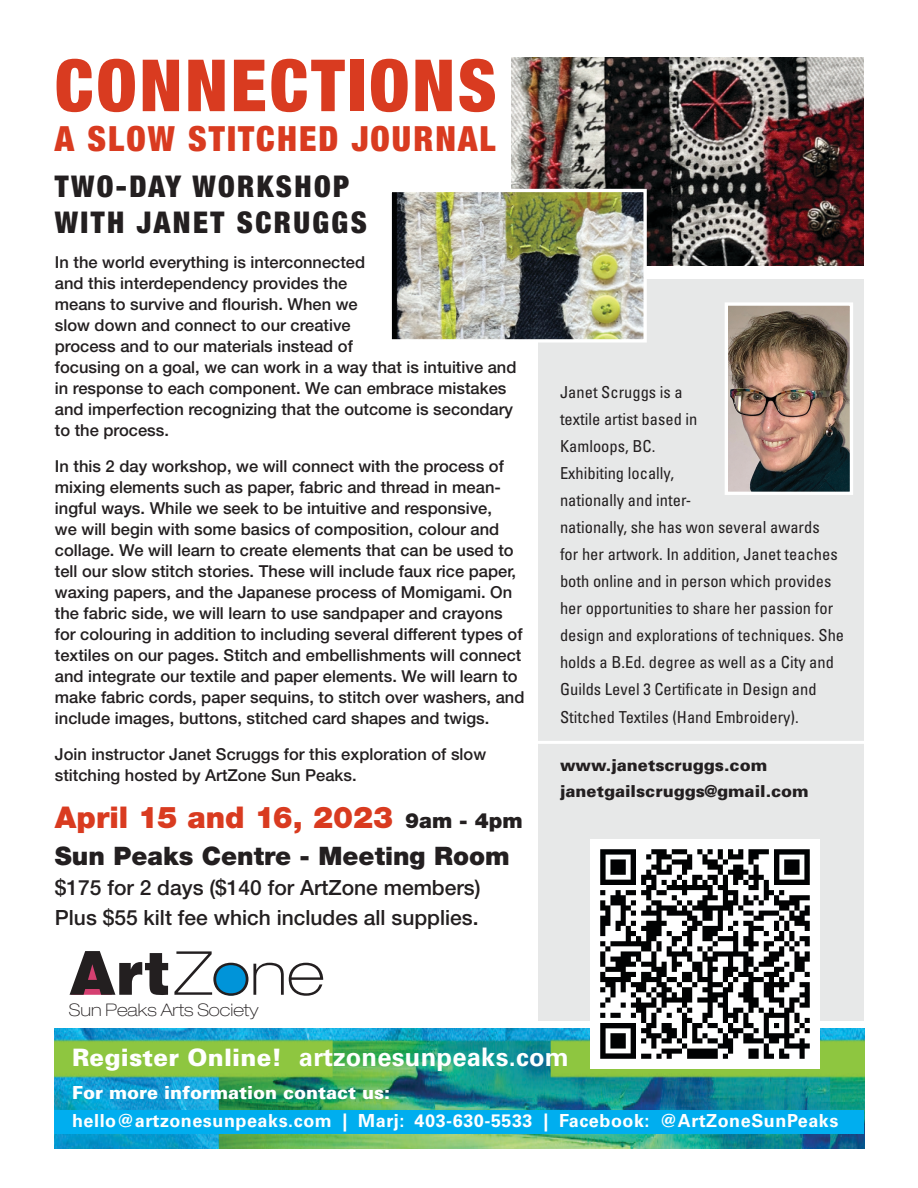
<style>
.page{position:relative;width:918px;height:1188px;background:#fff}
.page>*{position:absolute;margin:0;border:0;box-sizing:border-box;transform-origin:0 0}
.t1{font:900 condensed 72px "Helvetica Neue";letter-spacing:.04em;color:#d93b20}
.t2{font:100 expanded 60.75px "Helvetica Neue";color:#231f20}
.t3{font:900 condensed 34.8px "Helvetica Neue";letter-spacing:.06em;color:#d93b20}
.t4{font:900 condensed 30px/36px "Helvetica Neue";letter-spacing:.08em;color:#231f20}
.t5{font:900 30px "Helvetica Neue";color:#d93b20}
.Head{font:700 25.5px "Univers";letter-spacing:.01em;color:#fff}
.t6{font:900 25.5px "Helvetica Neue";color:#231f20}
.t7{font:500 21px/30px "Helvetica Neue";color:#231f20}
.Head-2{font:700 18px "Univers";letter-spacing:.03em;color:#fff}
.Head-3{font:900 18px "Univers";color:#fff}
.t8{font:100 expanded 17.4px "Helvetica Neue";color:#231f20}
.t9{font:500 16.5px/21px "Helvetica Neue";color:#231f20}
.t10{font:condensed 16.5px/27px "Univers";color:#231f20}
.t11{font:900 16.5px "Univers";color:#231f20}
.s1{font-size:21px;color:#231f20}
.s2{font-family:"Helvetica";font-weight:900;font-stretch:normal}
.s3{font-weight:900;font-size:24px}
</style>
<div class="page">
<img style="left:512px;top:58px;width:352px;height:208px">
<div style="left:539px;top:279px;width:325px;height:742px;background:#e7e8e8"></div>
<img style="left:729px;top:306px;width:120px;height:185px">
<div style="left:725px;top:302px;width:128px;height:193px;border:3px solid #fff"></div>
<hr style="left:524px;top:741px;width:394px;height:3px;background:#fff">
<img style="left:54px;top:1028px;width:810px;height:121px">
<img style="left:591px;top:840px;width:228px;height:228px">
<img style="left:393px;top:193px;width:250px;height:146px">
<div style="left:389px;top:189px;width:258px;height:154px;border:3px solid #fff"></div>
<div style="left:215px;top:964px;width:32px;height:31px;background:#0094d9;border-radius:50%"></div>
<svg style="left:71px;top:956px;width:41px;height:39px"></svg>
<div style="left:54px;top:1110px;width:810px;height:24px;background:#00aeef"></div>
<p class="t1" style="left:55px;top:41px;width:443px">CONNECTIONS</p>
<p class="t3" style="left:55px;top:117px;width:442px">A SLOW STITCHED JOURNAL</p>
<p class="t4" style="left:55px;top:168px;width:313px">TWO-DAY WORKSHOP<br>WITH JANET SCRUGGS</p>
<p class="t9" style="left:55px;top:252px;width:463px">In the world everything is interconnected<br>and this interdependency provides the<br>means to survive and flourish. When we<br>slow down and connect to our creative<br>process and to our materials instead of<br>focusing on a goal, we can work in a way that is intuitive and in response to each component. We can embrace mistakes and imperfection recognizing that the outcome is secondary to the process.</p>
<p class="t9" style="left:55px;top:456px;width:471px">In this 2 day workshop, we will connect with the process of mixing elements such as paper, fabric and thread in mean&shy;ingful ways. While we seek to be intuitive and responsive,<br>we will begin with some basics of composition, colour and collage. We will learn to create elements that can be used to tell our slow stitch stories. These will include faux rice paper, waxing papers, and the Japanese process of Momigami. On the fabric side, we will learn to use sandpaper and crayons for colouring in addition to including several different types of textiles on our pages. Stitch and embellishments will connect and integrate our textile and paper elements. We will learn to make fabric cords, paper sequins, to stitch over washers, and include images, buttons, stitched card shapes and twigs.</p>
<p class="t9" style="left:55px;top:744px;width:433px">Join instructor Janet Scruggs for this exploration of slow stitching hosted by ArtZone Sun Peaks.</p>
<p class="t5" style="left:55px;top:799px;width:469px">April 15 and 16, 2023 <span class="s1">9am - 4pm</span></p>
<p class="t6" style="left:55px;top:841px;width:456px">Sun Peaks Centre - Meeting Room</p>
<p class="t7" style="left:55px;top:872px;width:427px">$175 for 2 days ($140 for ArtZone members)<br>Plus $55 kilt fee which includes all supplies.</p>
<p class="t2" style="left:69px;top:937px;width:257px"><span class="s2">Art</span>Zone</p>
<p class="t8" style="left:69px;top:999px;width:191px">Sun Peaks Arts Society</p>
<p class="t10" style="left:560px;top:378px;width:286px">Janet Scruggs is a<br>textile artist based in<br>Kamloops, BC.<br>Exhibiting locally,<br>nationally and inter-<br>nationally, she has won several awards<br>for her artwork. In addition, Janet teaches both online and in person which provides her opportunities to share her passion for design and explorations of techniques. She holds a B.Ed. degree as well as a City and<br>Guilds Level 3 Certificate in Design and</p>
<p class="t10" style="left:560px;top:704px;width:240px">Stitched Textiles (Hand Embroidery).</p>
<p class="t11" style="left:560px;top:755px;width:209px">www.janetscruggs.com</p>
<p class="t11" style="left:560px;top:781px;width:250px">janetgailscruggs@gmail.com</p>
<p class="Head" style="left:72px;top:1042px;width:498px"><span class="s3">Register Online!</span> artzonesunpeaks.com</p>
<p class="Head-3" style="left:72px;top:1081px;width:319px">For more information contact us:</p>
<p class="Head-2" style="left:72px;top:1111px;width:768px">hello@artzonesunpeaks.com | Marj: 403-630-5533 | Facebook: @ArtZoneSunPeaks</p>
</div>
